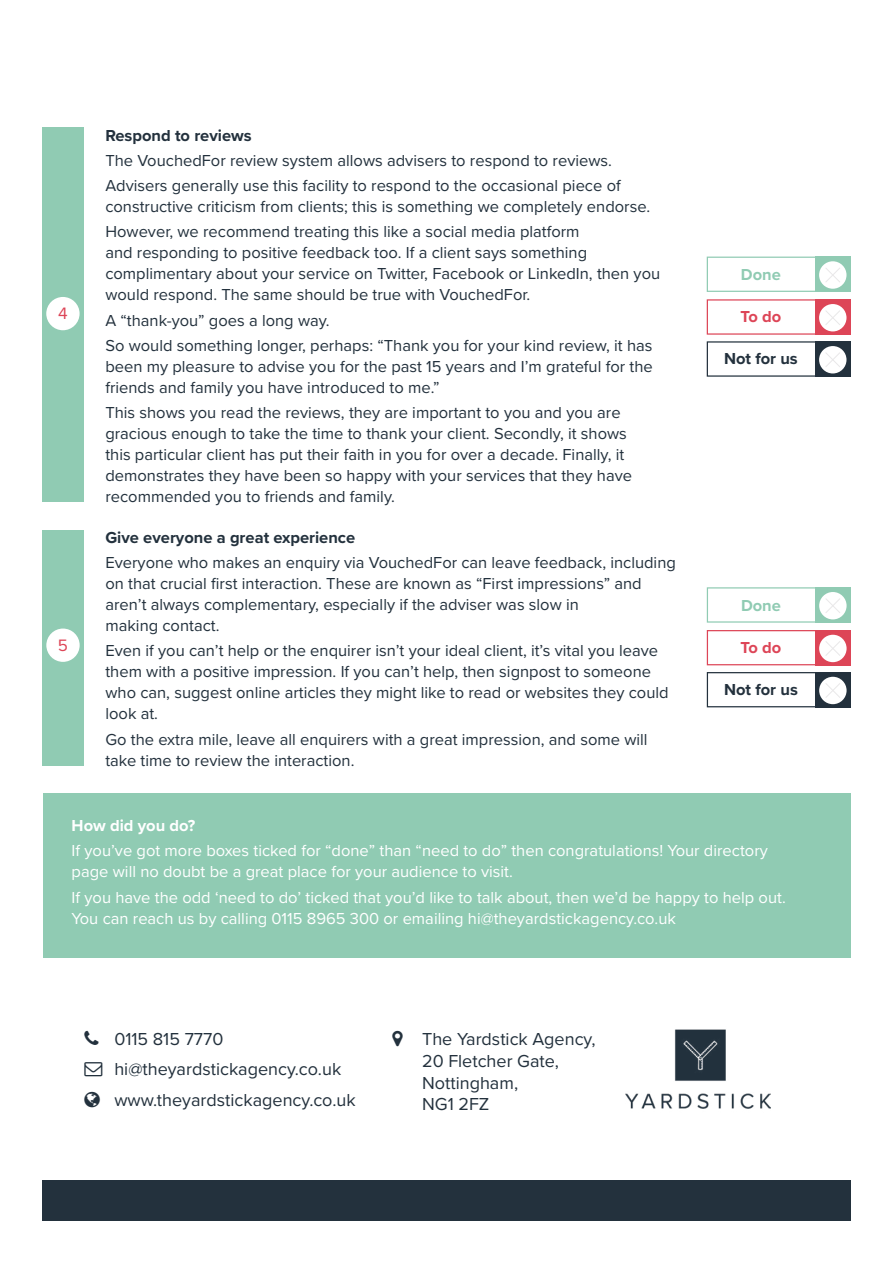
<style>
.page{position:relative;width:893px;height:1263px;background:#fff}
.page>*{position:absolute;margin:0;border:0;box-sizing:border-box;transform-origin:0 0}
.t1{font:18px/21.6px "Proxima Nova";color:#23313d}
.t2{font:17.1px "Proxima Nova";color:#dd4557}
.t3{font:16.5px/21px "Proxima Nova";color:#23313d}
.t4{font:16.5px/21px "Proxima Nova";color:#fff}
.t5{font:700 16.5px "Proxima Nova";color:#23313d}
.t6{font:700 16.5px "Proxima Nova";color:#fff}
.t7{font:700 16.5px "Proxima Nova";color:#90cbb3}
.t8{font:700 16.5px "Proxima Nova";letter-spacing:-.05em;color:#dd4557}
</style>
<div class="page">
<img style="left:625px;top:1029px;width:145px;height:80px">
<div style="left:43px;top:1180px;width:808px;height:40px;background:#23313d"></div>
<div style="left:43px;top:793px;width:807px;height:165px;background:#90cbb3"></div>
<div style="left:815px;top:587px;width:35px;height:36px;background:#90cbb3"></div>
<div style="left:819px;top:592px;width:28px;height:27px;background:#fff;border-radius:50%"></div>
<svg style="left:826px;top:598px;width:14px;height:15px"></svg>
<div style="left:815px;top:630px;width:35px;height:35px;background:#dd4557"></div>
<div style="left:819px;top:635px;width:28px;height:27px;background:#fff;border-radius:50%"></div>
<svg style="left:826px;top:641px;width:14px;height:15px"></svg>
<div style="left:815px;top:672px;width:35px;height:35px;background:#23313d"></div>
<div style="left:819px;top:677px;width:28px;height:27px;background:#fff;border-radius:50%"></div>
<svg style="left:826px;top:683px;width:14px;height:15px"></svg>
<div style="left:707px;top:672px;width:143px;height:35px;border:1px solid #23313d"></div>
<div style="left:707px;top:630px;width:143px;height:35px;border:1px solid #dd4557"></div>
<div style="left:707px;top:587px;width:143px;height:36px;border:1px solid #90cbb3"></div>
<div style="left:42px;top:530px;width:42px;height:236px;background:#90cbb3"></div>
<div style="left:46px;top:628px;width:34px;height:34px;background:#fff;border-radius:50%"></div>
<div style="left:815px;top:257px;width:35px;height:35px;background:#90cbb3"></div>
<div style="left:819px;top:261px;width:27px;height:28px;background:#fff;border-radius:50%"></div>
<svg style="left:826px;top:268px;width:14px;height:14px"></svg>
<div style="left:815px;top:299px;width:35px;height:36px;background:#dd4557"></div>
<div style="left:819px;top:304px;width:27px;height:27px;background:#fff;border-radius:50%"></div>
<svg style="left:825px;top:310px;width:15px;height:15px"></svg>
<div style="left:815px;top:341px;width:35px;height:36px;background:#23313d"></div>
<div style="left:819px;top:346px;width:27px;height:27px;background:#fff;border-radius:50%"></div>
<svg style="left:825px;top:352px;width:15px;height:15px"></svg>
<div style="left:707px;top:341px;width:143px;height:36px;border:1px solid #23313d"></div>
<div style="left:707px;top:299px;width:143px;height:36px;border:1px solid #dd4557"></div>
<div style="left:707px;top:257px;width:143px;height:35px;border:1px solid #90cbb3"></div>
<div style="left:42px;top:128px;width:41px;height:374px;background:#90cbb3"></div>
<div style="left:46px;top:297px;width:34px;height:33px;background:#fff;border-radius:50%"></div>
<p class="t2" style="left:58px;top:301px;width:11px">4</p>
<p class="t2" style="left:58px;top:632px;width:12px">5</p>
<p class="t5" style="left:105px;top:123px;width:148px">Respond to reviews</p>
<p class="t3" style="left:105px;top:147px;width:517px;line-height:25.2px">The VouchedFor review system allows advisers to respond to reviews.<br>Advisers generally use this facility to respond to the occasional piece of</p>
<p class="t3" style="left:105px;top:193px;width:546px;line-height:25.2px">constructive criticism from clients; this is something we completely endorse.<br>However, we recommend treating this like a social media platform</p>
<p class="t3" style="left:105px;top:242px;width:556px">and responding to positive feedback too. If a client says something complimentary about your service on Twitter, Facebook or LinkedIn, then you would respond. The same should be true with VouchedFor.</p>
<p class="t3" style="left:105px;top:307px;width:549px;line-height:25.2px">A “thank-you” goes a long way.<br>So would something longer, perhaps: “Thank you for your kind review, it has</p>
<p class="t3" style="left:105px;top:355px;width:549px">been my pleasure to advise you for the past 15 years and I’m grateful for the friends and family you have introduced to me.”</p>
<p class="t3" style="left:105px;top:401px;width:528px">This shows you read the reviews, they are important to you and you are gracious enough to take the time to thank your client. Secondly, it shows this particular client has put their faith in you for over a decade. Finally, it demonstrates they have been so happy with your services that they have recommended you to friends and family.</p>
<p class="t5" style="left:105px;top:525px;width:251px">Give everyone a great experience</p>
<p class="t3" style="left:105px;top:551px;width:572px">Everyone who makes an enquiry via VouchedFor can leave feedback, including on that crucial first interaction. These are known as “First impressions” and aren’t always complementary, especially if the adviser was slow in<br>making contact.</p>
<p class="t3" style="left:105px;top:640px;width:565px">Even if you can’t help or the enquirer isn’t your ideal client, it’s vital you leave them with a positive impression. If you can’t help, then signpost to someone who can, suggest online articles they might like to read or websites they could look at.</p>
<p class="t3" style="left:105px;top:728px;width:544px">Go the extra mile, leave all enquirers with a great impression, and some will take time to review the interaction.</p>
<p class="t7" style="left:741px;top:262px;width:41px">Done</p>
<p class="t8" style="left:740px;top:304px;width:42px">To do</p>
<p class="t5" style="left:724px;top:346px;width:75px">Not for us</p>
<p class="t7" style="left:741px;top:593px;width:41px">Done</p>
<p class="t8" style="left:741px;top:635px;width:42px">To do</p>
<p class="t5" style="left:724px;top:677px;width:75px">Not for us</p>
<p class="t6" style="left:72px;top:813px;width:125px">How did you do?</p>
<p class="t4" style="left:72px;top:839px;width:698px">If you’ve got more boxes ticked for “done” than “need to do” then congratulations! Your directory page will no doubt be a great place for your audience to visit.</p>
<p class="t4" style="left:72px;top:886px;width:716px">If you have the odd ‘need to do’ ticked that you’d like to talk about, then we’d be happy to help out.<br>You can reach us by calling 0115 8965 300 or emailing hi@theyardstickagency.co.uk</p>
<p class="t1" style="left:114px;top:1023px;width:243px;line-height:30.2px">0115 815 7770 hi@theyardstickagency.co.uk www.theyardstickagency.co.uk</p>
<p class="t1" style="left:422px;top:1028px;width:175px">The Yardstick Agency,<br>20 Fletcher Gate,<br>Nottingham,<br>NG1 2FZ</p>
</div>
